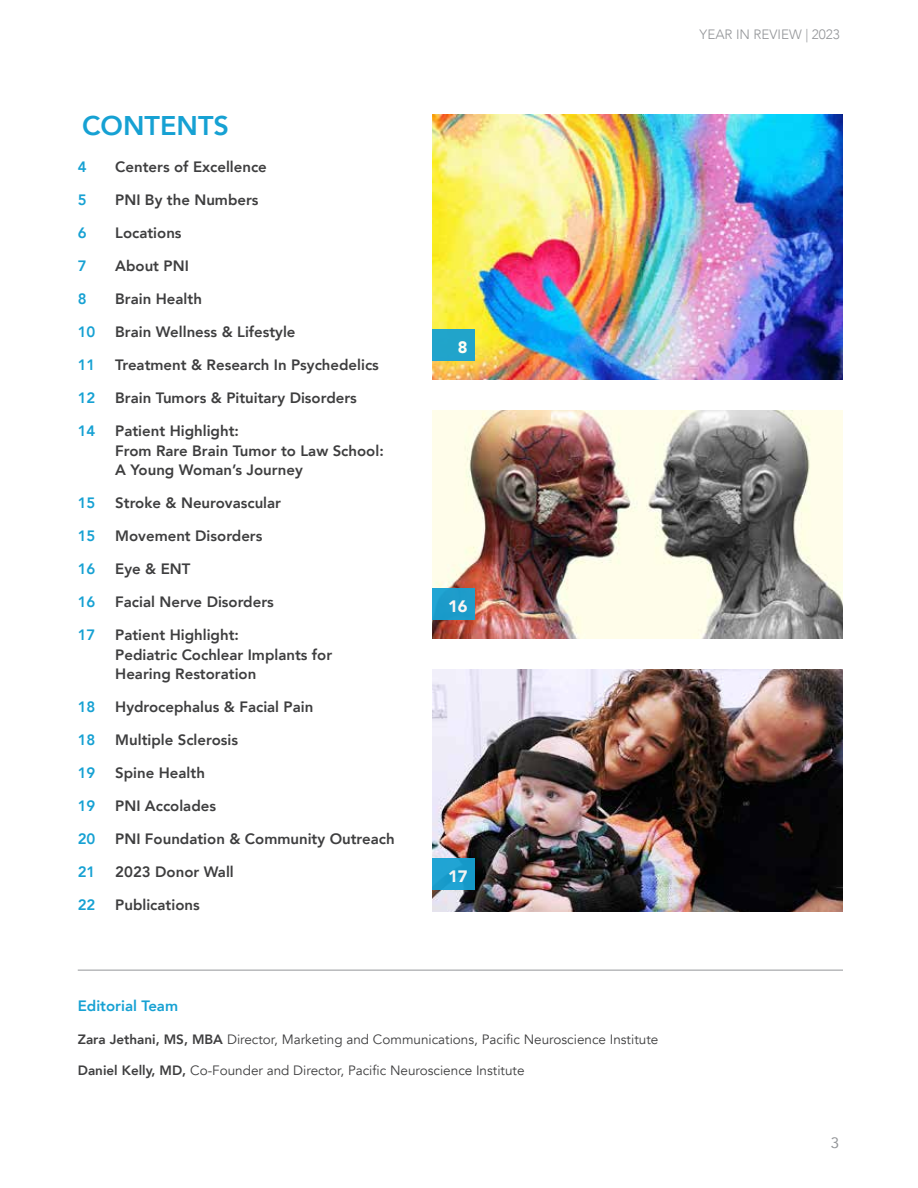
<style>
.page{position:relative;width:918px;height:1188px;background:#fff}
.page>*{position:absolute;margin:0;border:0;box-sizing:border-box;transform-origin:0 0}
.t1{font:800 27px "Avenir";color:#16a1d3}
.t2{font:900 16.5px "Avenir";color:#fff}
.t3{font:800 15px/19.5px "Avenir";color:#3e3e3f}
.t4{font:800 15px "Avenir";color:#16a1d3}
.t5{font:15px "Avenir";color:#939598}
.t6{font:13.5px "Avenir";color:#3e3e3f}
.t7{font:300 13.5px "Avenir";color:#939598}
.s1{font-weight:800}
</style>
<div class="page">
<img style="left:432px;top:115px;width:411px;height:264px">
<div style="left:432px;top:329px;width:42px;height:32px;background:#21a4cb"></div>
<img style="left:432px;top:669px;width:411px;height:243px">
<div style="left:432px;top:858px;width:42px;height:31px;background:#16a1d3"></div>
<img style="left:432px;top:410px;width:411px;height:229px">
<div style="left:432px;top:588px;width:42px;height:32px;background:#1d9cca"></div>
<hr style="left:78px;top:970px;width:765px;height:1px;background:#939598">
<h1 class="t1" style="left:82px;top:105px;width:148px">CONTENTS</h1>
<p class="t4" style="left:78px;top:155px;width:10px">4</p>
<p class="t3" style="left:115px;top:157px;width:153px">Centers of Excellence</p>
<p class="t4" style="left:78px;top:188px;width:10px">5</p>
<p class="t3" style="left:115px;top:190px;width:145px">PNI By the Numbers</p>
<p class="t4" style="left:78px;top:221px;width:10px">6</p>
<p class="t3" style="left:115px;top:223px;width:68px">Locations</p>
<p class="t4" style="left:78px;top:254px;width:10px">7</p>
<p class="t3" style="left:115px;top:256px;width:75px">About PNI</p>
<p class="t4" style="left:78px;top:287px;width:10px">8</p>
<p class="t3" style="left:115px;top:289px;width:88px">Brain Health</p>
<p class="t4" style="left:78px;top:320px;width:19px">10</p>
<p class="t3" style="left:115px;top:322px;width:182px">Brain Wellness &amp; Lifestyle</p>
<p class="t4" style="left:78px;top:353px;width:19px">11</p>
<p class="t3" style="left:115px;top:355px;width:265px">Treatment &amp; Research In Psychedelics</p>
<p class="t4" style="left:78px;top:386px;width:19px">12</p>
<p class="t3" style="left:115px;top:388px;width:243px">Brain Tumors &amp; Pituitary Disorders</p>
<p class="t4" style="left:78px;top:419px;width:19px">14</p>
<p class="t3" style="left:115px;top:421px;width:270px">Patient Highlight:<br>From Rare Brain Tumor to Law School:<br>A Young Woman’s Journey</p>
<p class="t4" style="left:78px;top:491px;width:19px">15</p>
<p class="t3" style="left:115px;top:493px;width:167px">Stroke &amp; Neurovascular</p>
<p class="t4" style="left:78px;top:524px;width:19px">15</p>
<p class="t3" style="left:115px;top:526px;width:149px">Movement Disorders</p>
<p class="t4" style="left:78px;top:557px;width:19px">16</p>
<p class="t3" style="left:115px;top:559px;width:77px">Eye &amp; ENT</p>
<p class="t4" style="left:78px;top:590px;width:19px">16</p>
<p class="t3" style="left:115px;top:592px;width:160px">Facial Nerve Disorders</p>
<p class="t4" style="left:78px;top:623px;width:19px">17</p>
<p class="t3" style="left:115px;top:625px;width:218px">Patient Highlight:<br>Pediatric Cochlear Implants for<br>Hearing Restoration</p>
<p class="t4" style="left:78px;top:695px;width:19px">18</p>
<p class="t3" style="left:115px;top:697px;width:200px">Hydrocephalus &amp; Facial Pain</p>
<p class="t4" style="left:78px;top:728px;width:19px">18</p>
<p class="t3" style="left:115px;top:730px;width:124px">Multiple Sclerosis</p>
<p class="t4" style="left:78px;top:761px;width:19px">19</p>
<p class="t3" style="left:115px;top:763px;width:91px">Spine Health</p>
<p class="t4" style="left:78px;top:794px;width:19px">19</p>
<p class="t3" style="left:115px;top:796px;width:102px">PNI Accolades</p>
<p class="t4" style="left:78px;top:827px;width:19px">20</p>
<p class="t3" style="left:115px;top:829px;width:281px">PNI Foundation &amp; Community Outreach</p>
<p class="t4" style="left:78px;top:860px;width:19px">21</p>
<p class="t3" style="left:115px;top:862px;width:120px">2023 Donor Wall</p>
<p class="t4" style="left:78px;top:893px;width:19px">22</p>
<p class="t3" style="left:115px;top:895px;width:86px">Publications</p>
<p class="t2" style="left:458px;top:333px;width:11px">8</p>
<p class="t2" style="left:448px;top:593px;width:21px">16</p>
<p class="t2" style="left:448px;top:862px;width:21px">17</p>
<p class="t4" style="left:78px;top:994px;width:102px">Editorial Team</p>
<p class="t6" style="left:78px;top:1031px;width:582px"><span class="s1">Zara Jethani, MS, MBA</span> Director, Marketing and Communications, Pacific Neuroscience Institute</p>
<p class="t6" style="left:78px;top:1063px;width:448px"><span class="s1">Daniel Kelly, MD,</span> Co-Founder and Director, Pacific Neuroscience Institute</p>
<p class="t7" style="left:700px;top:27px;width:142px">YEAR IN REVIEW | 2023</p>
<p class="t5" style="left:831px;top:1131px;width:10px">3</p>
</div>
